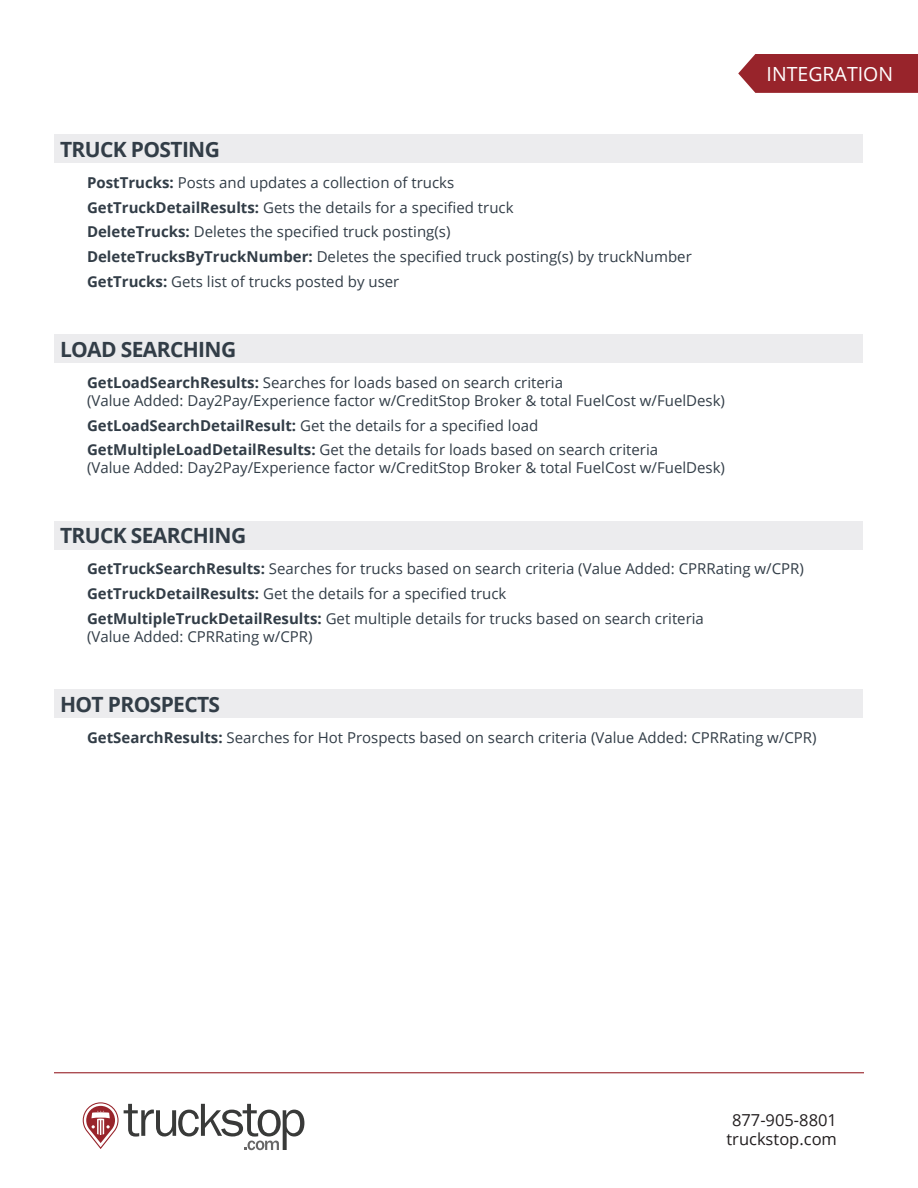
<style>
.page{position:relative;width:918px;height:1188px;background:#fff}
.page>*{position:absolute;margin:0;border:0;box-sizing:border-box;transform-origin:0 0}
.t1{font:700 21px "Open Sans";letter-spacing:-.03em;color:#323d47}
.t2{font:19.5px "Open Sans";color:#fff}
.t3{font:16.5px/19.5px "Open Sans";color:#231f20;text-align:center}
.t4{font:15px/24.8px "Open Sans";color:#323d47}
.s1{font-weight:700}
</style>
<div class="page">
<hr style="left:54px;top:1072px;width:810px;height:1px;background:#98242b">
<svg style="left:83px;top:1102px;width:221px;height:48px"></svg>
<svg style="left:738px;top:54px;width:180px;height:39px;background:#9d2f35"></svg>
<div style="left:54px;top:135px;width:808px;height:28px;background:#ececee"></div>
<div style="left:54px;top:335px;width:808px;height:28px;background:#ececee"></div>
<div style="left:54px;top:521px;width:808px;height:28px;background:#ececee"></div>
<div style="left:54px;top:690px;width:808px;height:28px;background:#ececee"></div>
<h1 class="t1" style="left:60px;top:134px;width:161px">TRUCK POSTING</h1>
<p class="t4" style="left:87px;top:170px;width:606px"><span class="s1">PostTrucks:</span> Posts and updates a collection of trucks<br><span class="s1">GetTruckDetailResults:</span> Gets the details for a specified truck<br><span class="s1">DeleteTrucks:</span> Deletes the specified truck posting(s)<br><span class="s1">DeleteTrucksByTruckNumber:</span> Deletes the specified truck posting(s) by truckNumber <span class="s1">GetTrucks:</span> Gets list of trucks posted by user</p>
<h1 class="t1" style="left:60px;top:334px;width:178px">LOAD SEARCHING</h1>
<p class="t4" style="left:87px;top:373px;width:640px;line-height:18px"><span class="s1">GetLoadSearchResults:</span> Searches for loads based on search criteria<br>(Value Added: Day2Pay/Experience factor w/CreditStop Broker &amp; total FuelCost w/FuelDesk)</p>
<p class="t4" style="left:87px;top:412px;width:573px"><span class="s1">GetLoadSearchDetailResult:</span> Get the details for a specified load<br><span class="s1">GetMultipleLoadDetailResults:</span> Get the details for loads based on search criteria</p>
<p class="t4" style="left:87px;top:455px;width:640px">(Value Added: Day2Pay/Experience factor w/CreditStop Broker &amp; total FuelCost w/FuelDesk)</p>
<h2 class="t2" style="left:767px;top:60px;width:128px">INTEGRATION</h2>
<h1 class="t1" style="left:60px;top:521px;width:188px">TRUCK SEARCHING</h1>
<p class="t4" style="left:87px;top:556px;width:718px"><span class="s1">GetTruckSearchResults:</span> Searches for trucks based on search criteria (Value Added: CPRRating w/CPR)<br><span class="s1">GetTruckDetailResults:</span> Get the details for a specified truck<br><span class="s1">GetMultipleTruckDetailResults:</span> Get multiple details for trucks based on search criteria</p>
<p class="t4" style="left:87px;top:624px;width:227px">(Value Added: CPRRating w/CPR)</p>
<h1 class="t1" style="left:60px;top:689px;width:162px">HOT PROSPECTS</h1>
<p class="t4" style="left:87px;top:725px;width:731px"><span class="s1">GetSearchResults:</span> Searches for Hot Prospects based on search criteria (Value Added: CPRRating w/CPR)</p>
<p class="t3" style="left:726px;top:1109px;width:112px">877-905-8801 truckstop.com</p>
</div>
